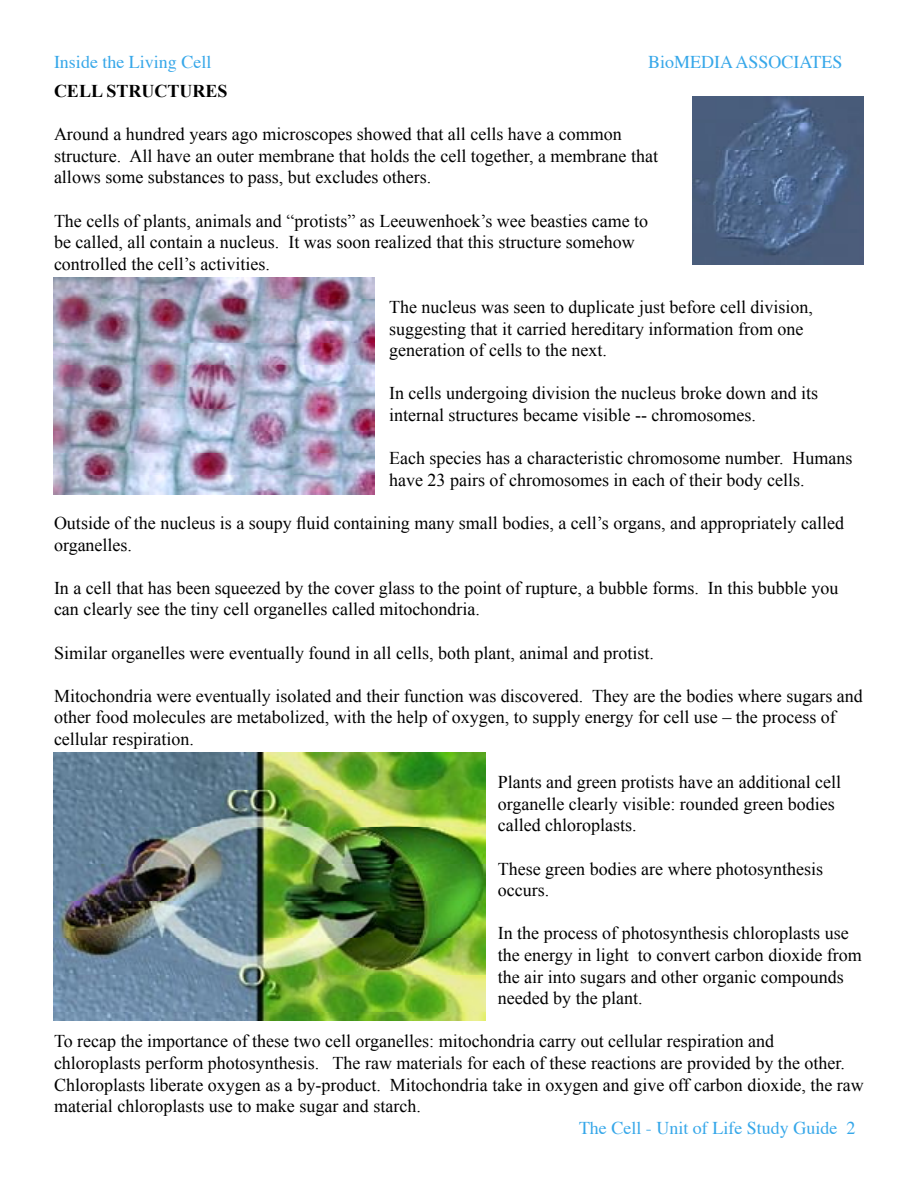
<style>
.page{position:relative;width:918px;height:1188px;background:#fff}
.page>*{position:absolute;margin:0;border:0;box-sizing:border-box;transform-origin:0 0}
.t1{font:18px/21.6px "Times New Roman";color:#000}
.t2{font:18px "Times";color:#36a7e9}
.t3{font:700 18px "Times New Roman";color:#000}
</style>
<div class="page">
<img style="left:693px;top:96px;width:171px;height:168px">
<img style="left:54px;top:278px;width:320px;height:216px">
<img style="left:54px;top:753px;width:432px;height:267px">
<p class="t2" style="left:54px;top:50px;width:159px">Inside the Living Cell</p>
<p class="t2" style="left:648px;top:50px;width:196px">BioMEDIA ASSOCIATES</p>
<p class="t3" style="left:54px;top:81px;width:175px">CELL STRUCTURES</p>
<p class="t1" style="left:54px;top:123px;width:606px">Around a hundred years ago microscopes showed that all cells have a common structure. All have an outer membrane that holds the cell together, a membrane that allows some substances to pass, but excludes others.</p>
<p class="t1" style="left:54px;top:210px;width:596px">The cells of plants, animals and “protists” as Leeuwenhoek’s wee beasties came to be called, all contain a nucleus. It was soon realized that this structure somehow controlled the cell’s activities.</p>
<p class="t1" style="left:389px;top:296px;width:425px">The nucleus was seen to duplicate just before cell division, suggesting that it carried hereditary information from one generation of cells to the next.</p>
<p class="t1" style="left:389px;top:382px;width:431px">In cells undergoing division the nucleus broke down and its internal structures became visible -- chromosomes.</p>
<p class="t1" style="left:389px;top:447px;width:465px">Each species has a characteristic chromosome number. Humans have 23 pairs of chromosomes in each of their body cells.</p>
<p class="t1" style="left:54px;top:512px;width:792px">Outside of the nucleus is a soupy fluid containing many small bodies, a cell’s organs, and appropriately called organelles.</p>
<p class="t1" style="left:54px;top:577px;width:786px">In a cell that has been squeezed by the cover glass to the point of rupture, a bubble forms. In this bubble you can clearly see the tiny cell organelles called mitochondria.</p>
<p class="t1" style="left:54px;top:642px;width:602px">Similar organelles were eventually found in all cells, both plant, animal and protist.</p>
<p class="t1" style="left:54px;top:685px;width:810px">Mitochondria were eventually isolated and their function was discovered. They are the bodies where sugars and other food molecules are metabolized, with the help of oxygen, to supply energy for cell use – the process of cellular respiration.</p>
<p class="t1" style="left:498px;top:771px;width:345px">Plants and green protists have an additional cell organelle clearly visible: rounded green bodies called chloroplasts.</p>
<p class="t1" style="left:498px;top:858px;width:327px">These green bodies are where photosynthesis occurs.</p>
<p class="t1" style="left:498px;top:922px;width:366px">In the process of photosynthesis chloroplasts use the energy in light to convert carbon dioxide from the air into sugars and other organic compounds needed by the plant.</p>
<p class="t1" style="left:54px;top:1030px;width:811px">To recap the importance of these two cell organelles: mitochondria carry out cellular respiration and chloroplasts perform photosynthesis. The raw materials for each of these reactions are provided by the other.<br>Chloroplasts liberate oxygen as a by-product. Mitochondria take in oxygen and give off carbon dioxide, the raw material chloroplasts use to make sugar and starch.</p>
<p class="t2" style="left:579px;top:1117px;width:278px">The Cell - Unit of Life Study Guide 2</p>
</div>
